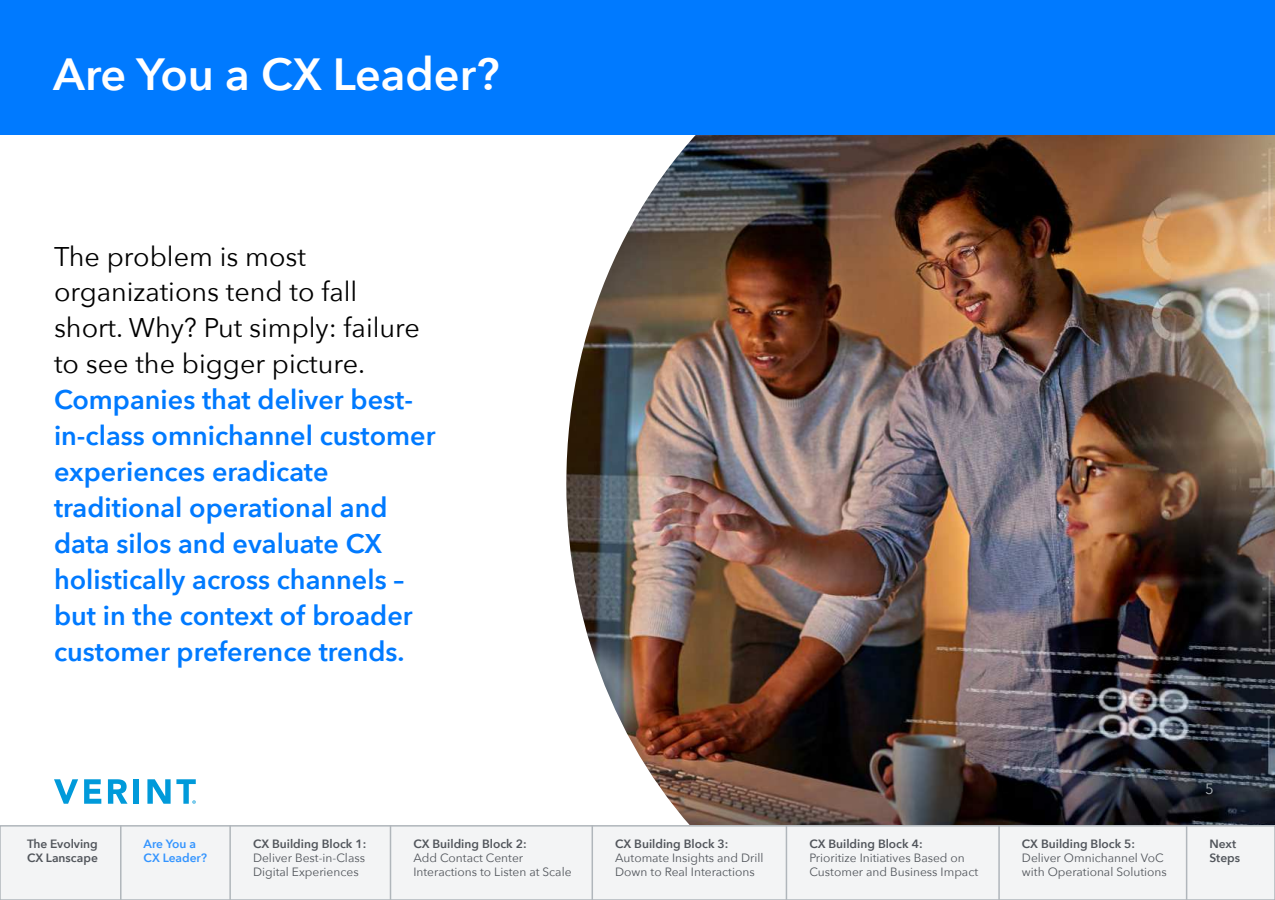
<style>
.page{position:relative;width:1275px;height:900px;background:#fff}
.page>*{position:absolute;margin:0;border:0;box-sizing:border-box;transform-origin:0 0}
.t1{font:600 45px "Avenir Next";color:#fff}
.t2{font:600 27px/36px "Avenir Next";color:#007aff}
.t3{font:27px/36px "Avenir Next";color:#000}
.t4{font:15px "Avenir Next";color:#b0b6bb}
.t5{font:12px/14.4px "Avenir Next";color:#51555b}
.t6{font:600 12px/14.4px "Avenir Next";color:#51555b}
.t7{font:600 12px/14.4px "Avenir Next";color:#3394ff}
</style>
<div class="page">
<svg style="left:54px;top:779px;width:24px;height:25px"></svg>
<svg style="left:84px;top:779px;width:17px;height:25px"></svg>
<svg style="left:108px;top:779px;width:20px;height:25px"></svg>
<div style="left:134px;top:779px;width:5px;height:25px;background:#009ada"></div>
<svg style="left:147px;top:779px;width:49px;height:25px"></svg>
<img style="left:566px;top:135px;width:709px;height:690px">
<div style="left:0;top:826px;width:1275px;height:74px;background:#f3f4f5"></div>
<div style="left:0;top:825px;width:1275px;height:75px;border:2px solid #b0b6bb"></div>
<div style="left:0;top:0;width:1275px;height:135px;background:#007aff"></div>
<hr style="left:120px;top:825px;width:2px;height:75px;background:#b0b6bb">
<hr style="left:229px;top:825px;width:2px;height:75px;background:#b0b6bb">
<hr style="left:390px;top:825px;width:1px;height:75px;background:#b0b6bb">
<hr style="left:592px;top:825px;width:1px;height:75px;background:#b0b6bb">
<hr style="left:786px;top:825px;width:1px;height:75px;background:#b0b6bb">
<hr style="left:998px;top:825px;width:2px;height:75px;background:#b0b6bb">
<hr style="left:1186px;top:825px;width:1px;height:75px;background:#b0b6bb">
<h1 class="t1" style="left:53px;top:55px;width:448px">Are You a CX Leader?</h1>
<h2 class="t3" style="left:54px;top:240px;width:367px">The problem is most organizations tend to fall short. Why? Put simply: failure to see the bigger picture.</h2>
<h2 class="t2" style="left:54px;top:384px;width:383px">Companies that deliver best&shy;in-class omnichannel customer experiences eradicate traditional operational and data silos and evaluate CX holistically across channels – but in the context of broader customer preference trends.</h2>
<p class="t6" style="left:27px;top:837px;width:72px">The Evolving<br>CX Lanscape</p>
<p class="t7" style="left:144px;top:837px;width:65px">Are You a<br>CX Leader?</p>
<p class="t6" style="left:253px;top:837px;width:115px">CX Building Block 1:</p>
<p class="t5" style="left:253px;top:852px;width:114px">Deliver Best-in-Class<br>Digital Experiences</p>
<p class="t6" style="left:413px;top:837px;width:115px">CX Building Block 2:</p>
<p class="t5" style="left:413px;top:852px;width:160px">Add Contact Center<br>Interactions to Listen at Scale</p>
<p class="t6" style="left:615px;top:837px;width:115px">CX Building Block 3:</p>
<p class="t5" style="left:615px;top:852px;width:150px">Automate Insights and Drill<br>Down to Real Interactions</p>
<p class="t6" style="left:809px;top:837px;width:115px">CX Building Block 4:</p>
<p class="t5" style="left:809px;top:852px;width:170px">Prioritize Initiatives Based on<br>Customer and Business Impact</p>
<p class="t6" style="left:1022px;top:837px;width:115px">CX Building Block 5:</p>
<p class="t5" style="left:1022px;top:852px;width:146px">Deliver Omnichannel VoC with Operational Solutions</p>
<p class="t4" style="left:1205px;top:783px;width:10px">5</p>
<p class="t6" style="left:1210px;top:837px;width:32px">Next<br>Steps</p>
</div>
